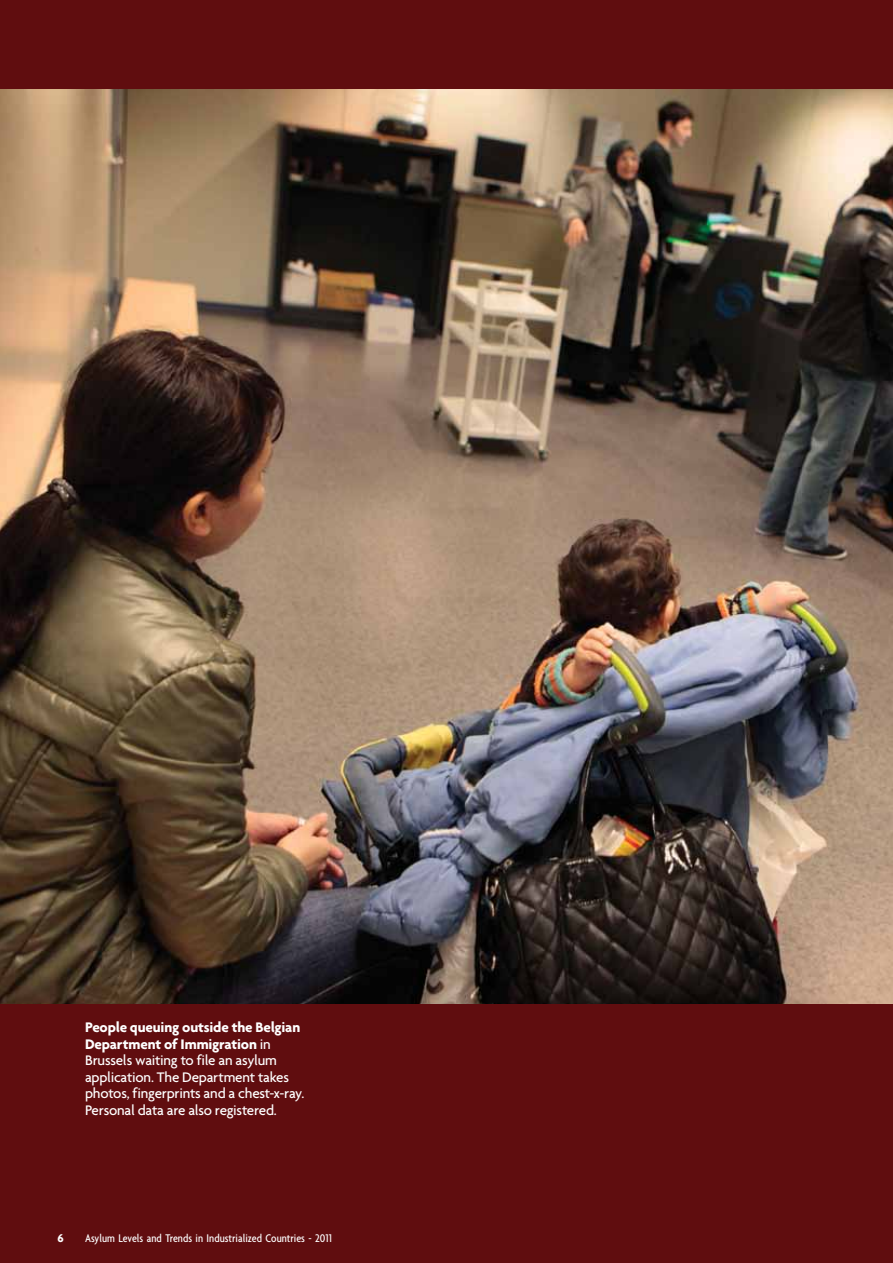
<style>
.page{position:relative;width:893px;height:1263px;background:#600d0f}
.page>*{position:absolute;margin:0;border:0;box-sizing:border-box;transform-origin:0 0}
.t1{font:500 15px/16.5px "Agenda";letter-spacing:-.015em;color:#fff}
.t2{font:500 condensed 12px "Agenda";color:#fff}
.t3{font:700 12px "Agenda";color:#fff}
.s1{font-weight:700}
</style>
<div class="page">
<img style="left:0;top:89px;width:893px;height:914px">
<p class="t1" style="left:85px;top:1018px;width:221px"><span class="s1">People queuing outside the Belgian Department of Immigration</span> in Brussels waiting to file an asylum application. The Department takes photos, fingerprints and a chest-x-ray.<br>Personal data are also registered.</p>
<p class="t3" style="left:57px;top:1230px;width:8px">6</p>
<p class="t2" style="left:85px;top:1231px;width:249px">Asylum Levels and Trends in Industrialized Countries - 2011</p>
</div>
